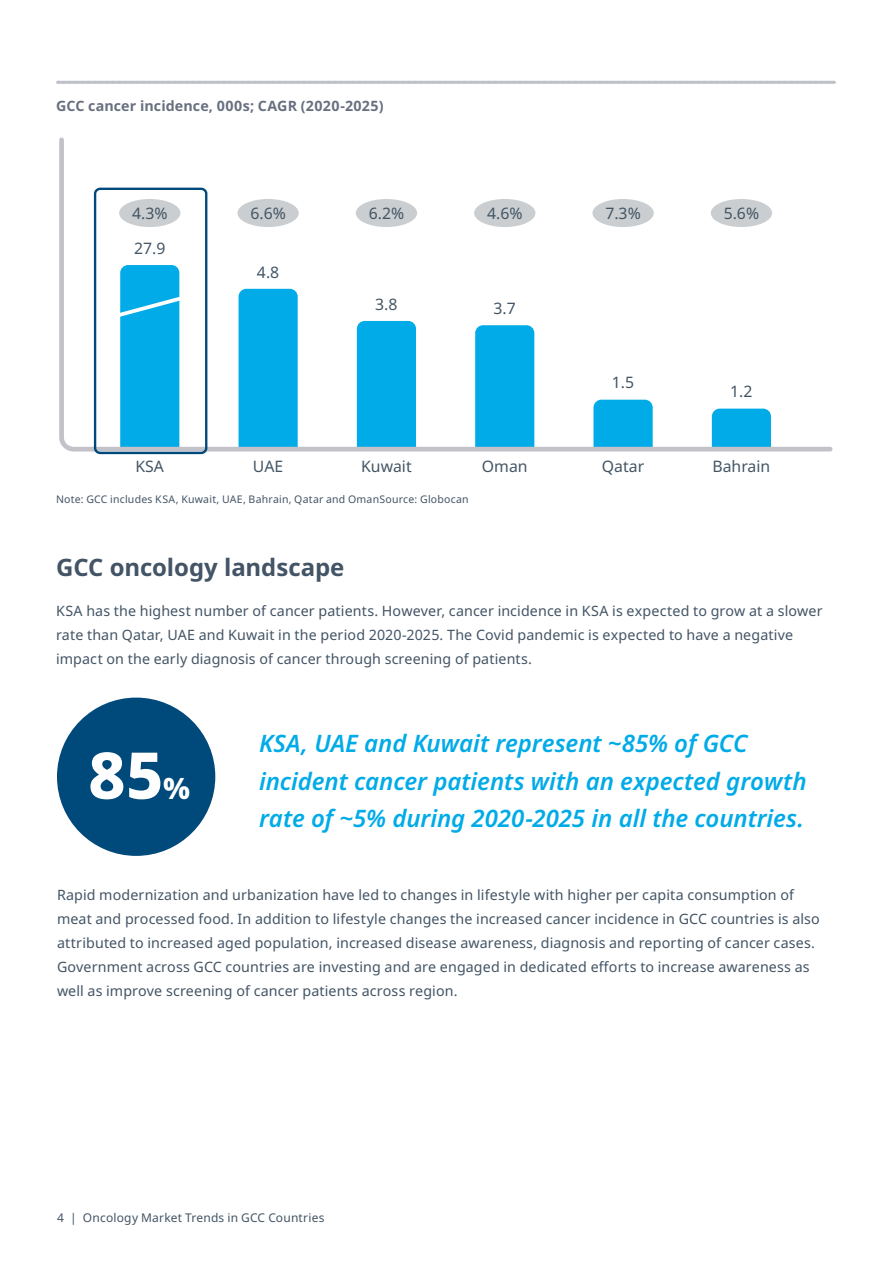
<style>
.page{position:relative;width:893px;height:1263px;background:#fff}
.page>*{position:absolute;margin:0;border:0;box-sizing:border-box;transform-origin:0 0}
.t1{font:800 64.5px "Noto Sans";color:#fff}
.Callout_quote_large{font:italic 600 24px "Noto Sans";letter-spacing:-.005em;color:#00abe7}
.Section_heading{font:700 24px "Noto Sans";letter-spacing:-.005em;color:#425465}
.t2{font:15.75px "Noto Sans";color:#435565}
.Body_copy_-_Space{font:14.25px/24px "Noto Sans";letter-spacing:.01em;color:#425465}
.Figure_title{font:700 14.25px "Noto Sans";letter-spacing:.01em;color:#686f7e}
.t3{font:12px "Noto Sans";letter-spacing:.015em;color:#425465}
.Source_Notes{font:10.5px "Noto Sans";letter-spacing:.02em;color:#425465}
.s1{font-size:29.25px}
</style>
<div class="page">
<svg style="left:58px;top:81px;width:776px;height:3px"></svg>
<div style="left:57px;top:698px;width:158px;height:158px;background:#00497b;border-radius:50%"></div>
<svg style="left:59px;top:137px;width:774px;height:317px"></svg>
<div style="left:94px;top:188px;width:113px;height:266px;border:2px solid #00497b;border-radius:5px"></div>
<p class="Figure_title" style="left:56px;top:96px;width:329px">GCC cancer incidence, 000s; CAGR (2020-2025)</p>
<p class="t2" style="left:132px;top:202px;width:37px">4.3%</p>
<p class="t2" style="left:250px;top:202px;width:37px">6.6%</p>
<p class="t2" style="left:369px;top:202px;width:37px">6.2%</p>
<p class="t2" style="left:487px;top:202px;width:37px">4.6%</p>
<p class="t2" style="left:605px;top:202px;width:37px">7.3%</p>
<p class="t2" style="left:724px;top:202px;width:37px">5.6%</p>
<p class="t2" style="left:134px;top:237px;width:33px">27.9</p>
<p class="t2" style="left:257px;top:261px;width:24px">4.8</p>
<p class="t2" style="left:375px;top:293px;width:24px">3.8</p>
<p class="t2" style="left:494px;top:297px;width:24px">3.7</p>
<p class="t2" style="left:612px;top:371px;width:24px">1.5</p>
<p class="t2" style="left:136px;top:455px;width:30px">KSA</p>
<p class="t2" style="left:253px;top:455px;width:32px">UAE</p>
<p class="t2" style="left:361px;top:455px;width:52px">Kuwait</p>
<p class="Source_Notes" style="left:56px;top:491px;width:414px">Note: GCC includes KSA, Kuwait, UAE, Bahrain, Qatar and OmanSource: Globocan</p>
<p class="t2" style="left:482px;top:455px;width:47px">Oman</p>
<p class="t2" style="left:602px;top:455px;width:44px">Qatar</p>
<p class="t2" style="left:730px;top:381px;width:24px">1.2</p>
<p class="t2" style="left:712px;top:455px;width:59px">Bahrain</p>
<p class="Section_heading" style="left:56px;top:550px;width:290px">GCC oncology landscape</p>
<p class="Body_copy_-_Space" style="left:56px;top:599px;width:768px">KSA has the highest number of cancer patients. However, cancer incidence in KSA is expected to grow at a slower rate than Qatar, UAE and Kuwait in the period 2020-2025. The Covid pandemic is expected to have a negative impact on the early diagnosis of cancer through screening of patients.</p>
<p class="t1" style="left:88px;top:728px;width:103px">85<span class="s1">%</span></p>
<p class="Callout_quote_large" style="left:259px;top:726px;width:490px">KSA, UAE and Kuwait represent ~85% of GCC</p>
<p class="Callout_quote_large" style="left:259px;top:764px;width:549px">incident cancer patients with an expected growth</p>
<p class="Callout_quote_large" style="left:259px;top:801px;width:546px">rate of ~5% during 2020-2025 in all the countries.</p>
<p class="Body_copy_-_Space" style="left:57px;top:883px;width:764px">Rapid modernization and urbanization have led to changes in lifestyle with higher per capita consumption of meat and processed food. In addition to lifestyle changes the increased cancer incidence in GCC countries is also attributed to increased aged population, increased disease awareness, diagnosis and reporting of cancer cases.<br>Government across GCC countries are investing and are engaged in dedicated efforts to increase awareness as well as improve screening of cancer patients across region.</p>
<p class="t3" style="left:57px;top:1209px;width:269px">4 | Oncology Market Trends in GCC Countries</p>
</div>
